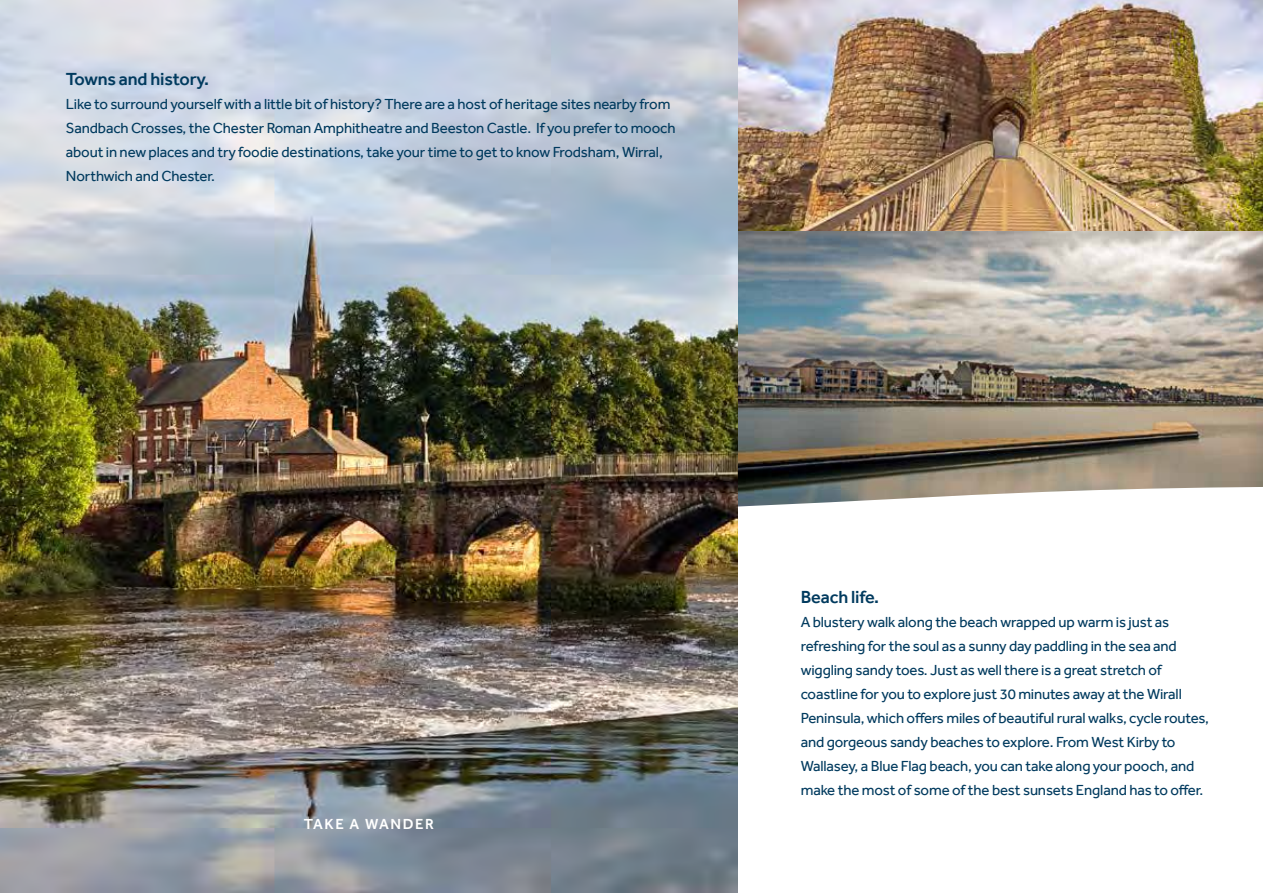
<style>
.page{position:relative;width:1263px;height:893px;background:#fff}
.page>*{position:absolute;margin:0;border:0;box-sizing:border-box;transform-origin:0 0}
.t1{font:500 18px "Effra";letter-spacing:-.01em;color:#003a5e}
.t2{font:15px/24px "Effra";letter-spacing:-.01em;color:#003a5e}
.t3{font:500 15px "Effra";letter-spacing:.1em;color:#fff}
</style>
<div class="page">
<img style="left:738px;top:0;width:525px;height:232px">
<img style="left:738px;top:232px;width:525px;height:253px">
<svg style="left:738px;top:485px;width:525px;height:22px"></svg>
<img style="left:0;top:0;width:738px;height:893px">
<img style="left:0;top:0;width:1px;height:523px">
<p class="t1" style="left:66px;top:68px;width:145px">Towns and history.</p>
<p class="t2" style="left:66px;top:92px;width:611px">Like to surround yourself with a little bit of history? There are a host of heritage sites nearby from Sandbach Crosses, the Chester Roman Amphitheatre and Beeston Castle. If you prefer to mooch about in new places and try foodie destinations, take your time to get to know Frodsham, Wirral, Northwich and Chester.</p>
<p class="t3" style="left:304px;top:815px;width:131px">TAKE A WANDER</p>
<p class="t1" style="left:801px;top:586px;width:80px">Beach life.</p>
<p class="t2" style="left:801px;top:610px;width:410px">A blustery walk along the beach wrapped up warm is just as refreshing for the soul as a sunny day paddling in the sea and wiggling sandy toes. Just as well there is a great stretch of coastline for you to explore just 30 minutes away at the Wirall Peninsula, which offers miles of beautiful rural walks, cycle routes, and gorgeous sandy beaches to explore. From West Kirby to Wallasey, a Blue Flag beach, you can take along your pooch, and make the most of some of the best sunsets England has to offer.</p>
</div>
